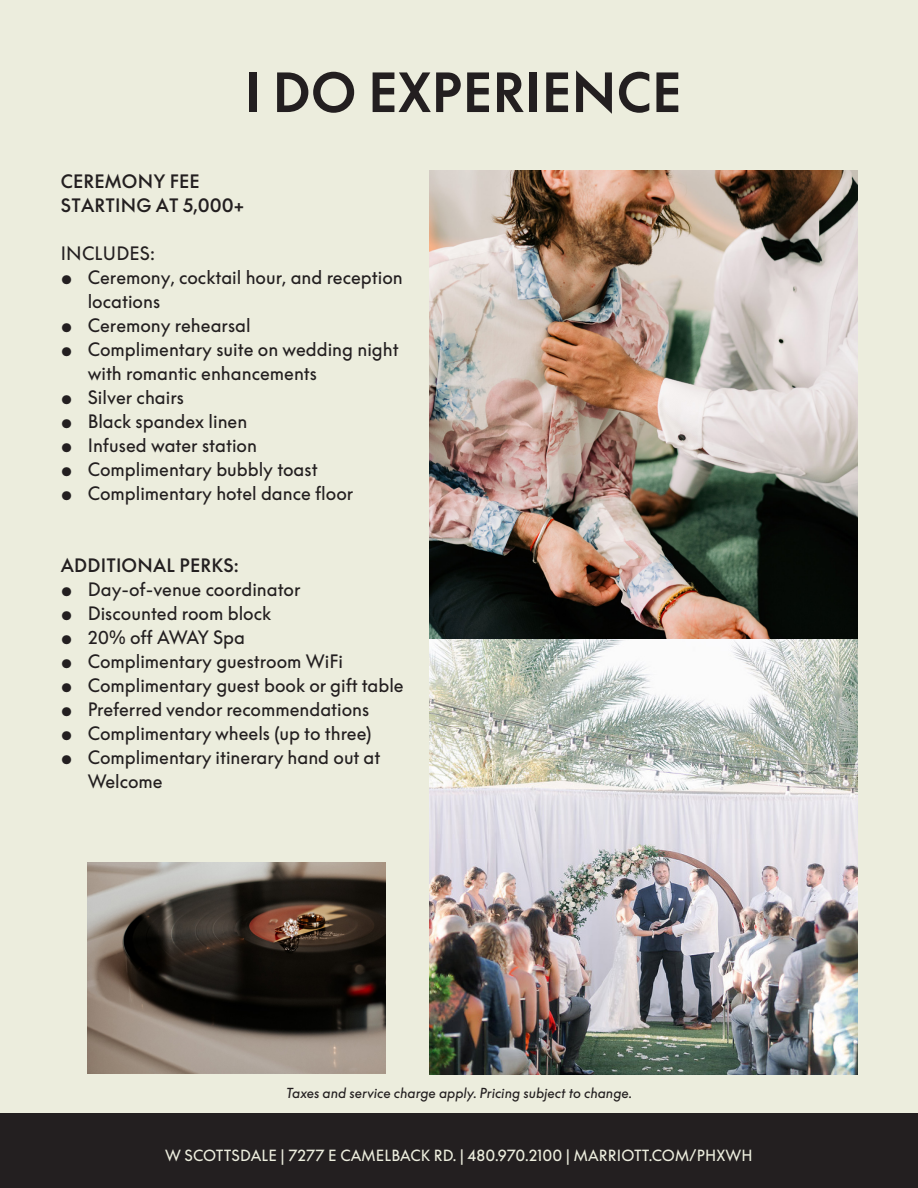
<style>
.page{position:relative;width:918px;height:1188px;background:#fff}
.page>*{position:absolute;margin:0;border:0;box-sizing:border-box;transform-origin:0 0}
.t1{font:600 52.5px "W Supreme";letter-spacing:.01em;color:#231f20}
.t2{font:18px/24px "W Supreme";color:#231f20}
.t3{font:500 18px "W Supreme";letter-spacing:.01em;color:#231f20}
.t4{font:18px "W Supreme";letter-spacing:-.04em;color:#231f20}
.t5{font:15px "W Supreme";letter-spacing:.01em;color:#eceddd}
.t6{font:italic 13.5px "W Supreme";color:#231f20}
</style>
<div class="page">
<div style="left:0;top:0;width:918px;height:1113px;background:#eceddd"></div>
<div style="left:0;top:1113px;width:918px;height:75px;background:#231f20"></div>
<img style="left:429px;top:170px;width:428px;height:905px">
<img style="left:87px;top:863px;width:299px;height:211px">
<p class="t1" style="left:245px;top:63px;width:438px">I DO EXPERIENCE</p>
<p class="t3" style="left:61px;top:171px;width:140px">CEREMONY FEE</p>
<p class="t3" style="left:61px;top:195px;width:185px">STARTING AT 5,000+</p>
<p class="t2" style="left:61px;top:241px;width:96px">INCLUDES:</p>
<p class="t2" style="left:88px;top:265px;width:317px;text-indent:-27px">• Ceremony, cocktail hour, and reception locations</p>
<p class="t2" style="left:61px;top:313px;width:191px">• Ceremony rehearsal</p>
<p class="t2" style="left:88px;top:337px;width:312px;text-indent:-27px">• Complimentary suite on wedding night with romantic enhancements</p>
<p class="t2" style="left:61px;top:385px;width:125px">• Silver chairs</p>
<p class="t2" style="left:61px;top:409px;width:188px">• Black spandex linen</p>
<p class="t2" style="left:61px;top:433px;width:198px">• Infused water station</p>
<p class="t2" style="left:61px;top:457px;width:258px">• Complimentary bubbly toast</p>
<p class="t2" style="left:61px;top:481px;width:294px">• Complimentary hotel dance floor</p>
<p class="t3" style="left:61px;top:555px;width:180px">ADDITIONAL PERKS:</p>
<p class="t2" style="left:61px;top:577px;width:241px">• Day-of-venue coordinator</p>
<p class="t2" style="left:61px;top:601px;width:212px">• Discounted room block</p>
<p class="t4" style="left:61px;top:627px;width:186px">• 20% off AWAY Spa</p>
<p class="t2" style="left:61px;top:649px;width:284px">• Complimentary guestroom WiFi</p>
<p class="t2" style="left:61px;top:673px;width:344px">• Complimentary guest book or gift table</p>
<p class="t2" style="left:61px;top:697px;width:310px">• Preferred vendor recommendations</p>
<p class="t2" style="left:61px;top:721px;width:312px">• Complimentary wheels (up to three)</p>
<p class="t2" style="left:88px;top:745px;width:294px;text-indent:-27px">• Complimentary itinerary hand out at<br>Welcome</p>
<p class="t6" style="left:286px;top:1085px;width:347px">Taxes and service charge apply. Pricing subject to change.</p>
<p class="t5" style="left:165px;top:1147px;width:589px">W SCOTTSDALE | 7277 E CAMELBACK RD. | 480.970.2100 | MARRIOTT.COM/PHXWH</p>
</div>
